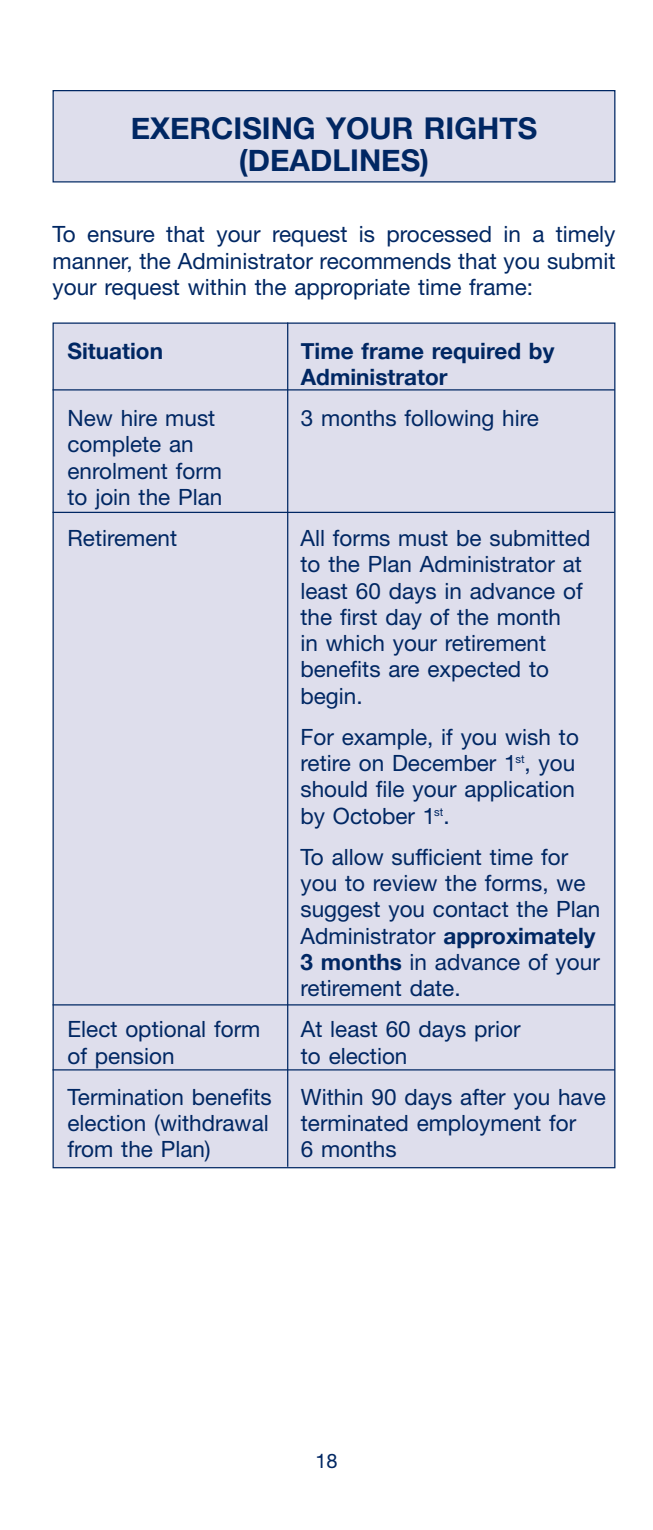
<style>
.page{position:relative;width:653px;height:1530px;background:#fff}
.page>*{position:absolute;margin:0;border:0;box-sizing:border-box;transform-origin:0 0}
.t1{font:700 30px/32.5px "Helvetica Neue";color:#002763;text-align:center}
.t2{font:22.5px/26.2px "Helvetica Neue";color:#002763}
.t3{font:700 22.5px/26.2px "Helvetica Neue";color:#002763}
.t4{font:20px "Helvetica Neue";color:#002763}
.s1{font-weight:700}
</style>
<div class="page">
<div style="left:54px;top:91px;width:560px;height:90px;background:#dedeec"></div>
<div style="left:52px;top:90px;width:563px;height:92px;border:1px solid #002763"></div>
<div style="left:54px;top:324px;width:560px;height:843px;background:#dedeec"></div>
<hr style="left:287px;top:322px;width:1px;height:845px;background:#002763">
<hr style="left:52px;top:512px;width:562px;height:1px;background:#002763">
<hr style="left:52px;top:1004px;width:562px;height:2px;background:#002763">
<hr style="left:52px;top:1069px;width:562px;height:2px;background:#002763">
<hr style="left:52px;top:389px;width:562px;height:2px;background:#002763">
<h1 class="t1" style="left:131px;top:111px;width:408px">EXERCISING YOUR RIGHTS (DEADLINES)</h1>
<p class="t2" style="left:52px;top:223px;width:564px;text-align:justify">To ensure that your request is processed in a timely manner, the Administrator recommends that you submit your request within the appropriate time frame:</p>
<p class="t3" style="left:68px;top:337px;width:97px">Situation</p>
<p class="t3" style="left:301px;top:337px;width:255px">Time frame required by<br>Administrator</p>
<p class="t2" style="left:68px;top:407px;width:149px">New hire must</p>
<p class="t2" style="left:301px;top:407px;width:240px">3 months following hire</p>
<p class="t2" style="left:68px;top:433px;width:156px">complete an enrolment form to join the Plan</p>
<p class="t2" style="left:68px;top:527px;width:111px">Retirement</p>
<p class="t2" style="left:300px;top:527px;width:291px">All forms must be submitted to the Plan Administrator at least 60 days in advance of the first day of the month<br>in which your retirement benefits are expected to begin.</p>
<p class="t2" style="left:300px;top:726px;width:280px">For example, if you wish to retire on December 1<sup>st</sup>, you should file your application by October 1<sup>st</sup>.</p>
<p class="t2" style="left:300px;top:846px;width:301px">To allow sufficient time for you to review the forms, we suggest you contact the Plan<br>Administrator <span class="s1">approximately<br>3 months</span> in advance of your retirement date.</p>
<p class="t2" style="left:68px;top:1018px;width:194px">Elect optional form</p>
<p class="t2" style="left:301px;top:1018px;width:221px">At least 60 days prior</p>
<p class="t2" style="left:68px;top:1045px;width:108px">of pension</p>
<p class="t2" style="left:301px;top:1045px;width:108px">to election</p>
<p class="t2" style="left:68px;top:1086px;width:206px">Termination benefits</p>
<p class="t2" style="left:301px;top:1086px;width:306px">Within 90 days after you have</p>
<p class="t2" style="left:68px;top:1112px;width:203px">election (withdrawal</p>
<p class="t2" style="left:301px;top:1112px;width:277px">terminated employment for</p>
<p class="t2" style="left:68px;top:1138px;width:145px">from the Plan)</p>
<p class="t2" style="left:301px;top:1138px;width:97px">6 months</p>
<p class="t4" style="left:315px;top:1454px;width:24px">18</p>
</div>
